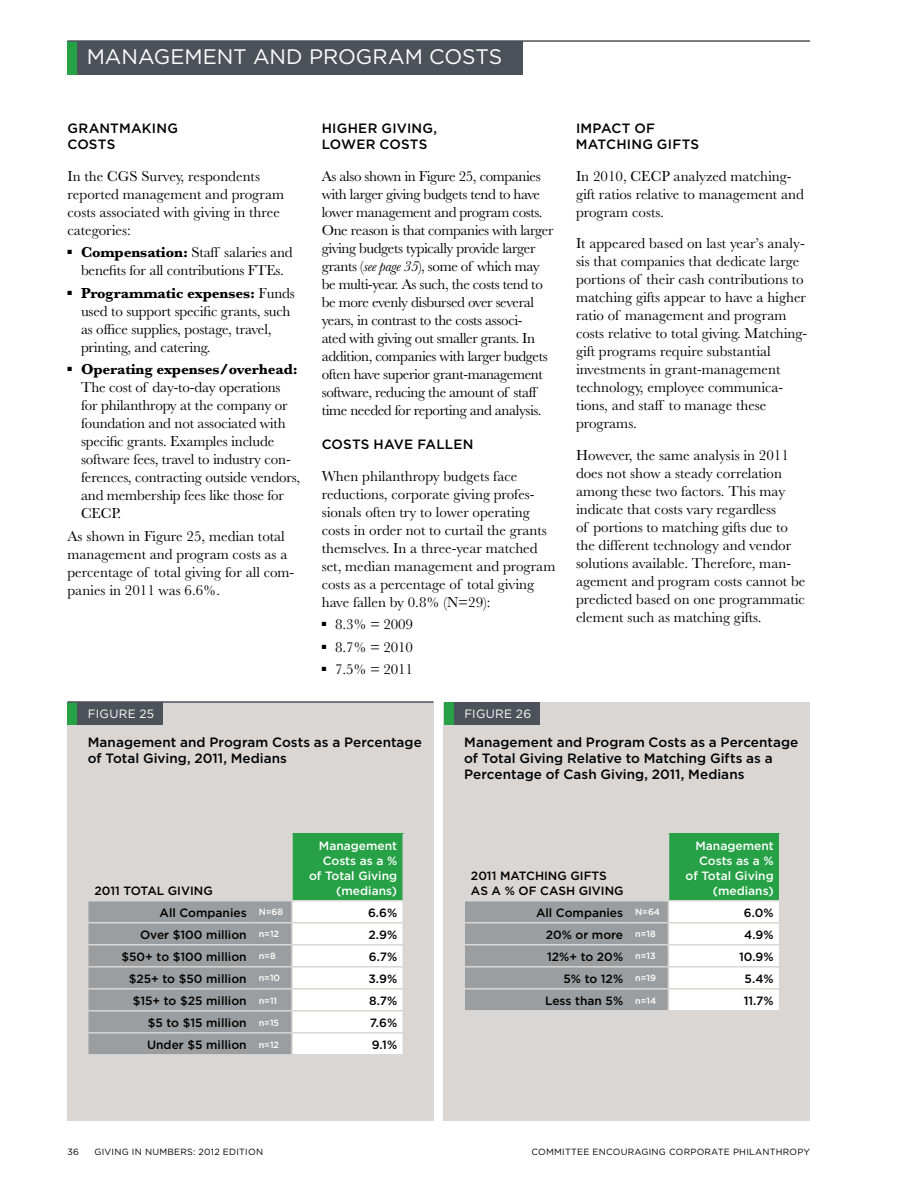
<style>
.page{position:relative;width:918px;height:1188px;background:#fff}
.page>*{position:absolute;margin:0;border:0;box-sizing:border-box;transform-origin:0 0}
.t1{font:21px "Gotham";color:#fff}
.t2{font:15px/18px "Baskerville";color:#000}
.t3{font:15px/18px "Baskerville";letter-spacing:-.025em;color:#000}
.t4{font:500 13.5px/16.2px "Gotham";letter-spacing:.005em;color:#000}
.t5{font:500 13.5px/16.5px "Gotham";letter-spacing:.025em;color:#000}
.t6{font:500 12px/15px "Gotham";color:#000}
.t7{font:500 12px/15px "Gotham";color:#fff;text-align:right}
.t8{font:12px "Gotham";letter-spacing:.025em;color:#fff}
.t9{font:9px "Gotham";letter-spacing:.025em;color:#000}
.s1{font-weight:700}
.s2{font-style:italic}
.s3{font-size:9px;color:#fff}
</style>
<div class="page">
<div style="left:68px;top:702px;width:366px;height:418px;background:#d9d6d4"></div>
<div style="left:444px;top:702px;width:366px;height:418px;background:#d9d6d4"></div>
<div style="left:68px;top:702px;width:10px;height:23px;background:#26a146"></div>
<div style="left:444px;top:702px;width:11px;height:23px;background:#26a146"></div>
<div style="left:68px;top:41px;width:10px;height:34px;background:#26a146"></div>
<hr style="left:68px;top:40px;width:742px;height:2px;background:#4d525a">
<div style="left:78px;top:41px;width:445px;height:34px;background:#4d525a"></div>
<div style="left:78px;top:702px;width:85px;height:23px;background:#4d525a"></div>
<div style="left:454px;top:702px;width:86px;height:23px;background:#4d525a"></div>
<hr style="left:68px;top:701px;width:366px;height:2px;background:#4d525a">
<div style="left:292px;top:834px;width:111px;height:67px;background:#26a146"></div>
<svg style="left:88px;top:901px;width:314px;height:153px;background:#bec0c1"></svg>
<hr style="left:291px;top:834px;width:2px;height:66px;background:#d9d6d4">
<hr style="left:402px;top:834px;width:2px;height:66px;background:#d9d6d4">
<hr style="left:292px;top:900px;width:112px;height:1px;background:#d9d6d4">
<hr style="left:292px;top:922px;width:112px;height:1px;background:#d9d6d4">
<hr style="left:292px;top:944px;width:112px;height:2px;background:#d9d6d4">
<hr style="left:292px;top:966px;width:112px;height:2px;background:#d9d6d4">
<hr style="left:292px;top:988px;width:112px;height:2px;background:#d9d6d4">
<hr style="left:292px;top:1010px;width:112px;height:2px;background:#d9d6d4">
<hr style="left:292px;top:1032px;width:112px;height:2px;background:#d9d6d4">
<hr style="left:291px;top:901px;width:2px;height:21px;background:#d9d6d4">
<hr style="left:88px;top:922px;width:165px;height:1px;background:#d9d6d4">
<hr style="left:253px;top:922px;width:39px;height:1px;background:#d9d6d4">
<hr style="left:291px;top:923px;width:2px;height:21px;background:#d9d6d4">
<hr style="left:88px;top:944px;width:165px;height:2px;background:#d9d6d4">
<hr style="left:253px;top:944px;width:39px;height:2px;background:#d9d6d4">
<hr style="left:291px;top:946px;width:2px;height:20px;background:#d9d6d4">
<hr style="left:88px;top:966px;width:165px;height:2px;background:#d9d6d4">
<hr style="left:253px;top:966px;width:39px;height:2px;background:#d9d6d4">
<hr style="left:291px;top:968px;width:2px;height:20px;background:#d9d6d4">
<hr style="left:88px;top:988px;width:165px;height:2px;background:#d9d6d4">
<hr style="left:253px;top:988px;width:39px;height:2px;background:#d9d6d4">
<hr style="left:291px;top:990px;width:2px;height:20px;background:#d9d6d4">
<hr style="left:88px;top:1010px;width:165px;height:2px;background:#d9d6d4">
<hr style="left:253px;top:1010px;width:39px;height:2px;background:#d9d6d4">
<hr style="left:291px;top:1012px;width:2px;height:20px;background:#d9d6d4">
<hr style="left:88px;top:1032px;width:165px;height:2px;background:#d9d6d4">
<hr style="left:253px;top:1032px;width:39px;height:2px;background:#d9d6d4">
<hr style="left:291px;top:1034px;width:2px;height:20px;background:#d9d6d4">
<div style="left:668px;top:834px;width:112px;height:67px;background:#26a146"></div>
<hr style="left:668px;top:834px;width:1px;height:66px;background:#d9d6d4">
<hr style="left:779px;top:834px;width:1px;height:66px;background:#d9d6d4">
<hr style="left:668px;top:900px;width:112px;height:1px;background:#d9d6d4">
<svg style="left:465px;top:901px;width:314px;height:109px;background:#bfc1c2"></svg>
<h1 class="t1" style="left:87px;top:45px;width:417px">MANAG EMENT AND PROGRAM COSTS</h1>
<p class="t5" style="left:68px;top:119px;width:110px">Grantmaking<br>Costs</p>
<p class="t2" style="left:68px;top:167px;width:218px">In the CGS Survey, respondents reported management and program costs associated with giving in three categories:</p>
<p class="t2" style="left:67px;top:243px;width:227px;text-align:center">■ <span class="s1">Compensation:</span> Staff salaries and benefits for all contributions FTEs.</p>
<p class="t2" style="left:81px;top:284px;width:215px;text-indent:-14px">■ <span class="s1">Programmatic expenses:</span> Funds used to support specific grants, such as office supplies, postage, travel, printing, and catering.</p>
<p class="t2" style="left:81px;top:360px;width:221px;text-indent:-14px">■ <span class="s1">Operating expenses/overhead:<br></span>The cost of day-to-day operations for philanthropy at the company or foundation and not associated with specific grants. Examples include software fees, travel to industry con&shy;ferences, contracting outside vendors, and membership fees like those for<br>CECP.</p>
<p class="t2" style="left:68px;top:527px;width:228px">As shown in Figure 25, median total management and program costs as a percentage of total giving for all com&shy;panies in 2011 was 6.6%.</p>
<p class="t4" style="left:322px;top:119px;width:117px">Higher Giving,<br>Lower</p>
<p class="t4" style="left:380px;top:136px;width:47px">Costs</p>
<p class="t3" style="left:322px;top:167px;width:233px">As also shown in Figure 25, companies with larger giving budgets tend to have lower management and program costs.<br>One reason is that companies with larger giving budgets typically provide larger grants (<span class="s2">see page 35</span>), some of which may be multi-year. As such, the costs tend to be more evenly disbursed over several years, in contrast to the costs associ-<br>ated with giving out smaller grants. In addition, companies with larger budgets often have superior grant-management software, reducing the amount of staff time needed for reporting and analysis.</p>
<p class="t4" style="left:322px;top:436px;width:153px">Costs Have Falle n</p>
<p class="t2" style="left:322px;top:467px;width:235px">When philanthropy budgets face reductions, corporate giving profes&shy;sionals often try to lower operating costs in order not to curtail the grants themselves. In a three-year matched set, median management and program costs as a percentage of total giving have fallen by 0.8% (N=29):</p>
<p class="t2" style="left:322px;top:615px;width:93px">■ 8.3% = 2009</p>
<p class="t2" style="left:322px;top:638px;width:93px">■ 8.7% = 2010</p>
<p class="t2" style="left:322px;top:660px;width:93px">■ 7.5% = 2011</p>
<p class="t8" style="left:88px;top:708px;width:68px">FIGURE 25</p>
<p class="t8" style="left:464px;top:708px;width:68px">FIGURE 26</p>
<p class="t4" style="left:576px;top:119px;width:123px">Im pact of<br>Matching Gifts</p>
<p class="t2" style="left:576px;top:167px;width:229px">In 2010, CECP analyzed matching&shy;gift ratios relative to management and program costs.</p>
<p class="t2" style="left:576px;top:234px;width:233px">It appeared based on last year’s analy&shy;sis that companies that dedicate large portions of their cash contributions to matching gifts appear to have a higher ratio of management and program costs relative to total giving. Matching&shy;gift programs require substantial investments in grant-management technology, employee communica&shy;tions, and staff to manage these programs.</p>
<p class="t2" style="left:576px;top:446px;width:231px">However, the same analysis in 2011 does not show a steady correlation among these two factors. This may indicate that costs vary regardless<br>of portions to matching gifts due to the different technology and vendor solutions available. Therefore, man&shy;agement and program costs cannot be predicted based on one programmatic element such as matching gifts.</p>
<p class="t4" style="left:88px;top:734px;width:336px">Management and Program Costs as a Percentage of Total Giving, 2011, Medians</p>
<p class="t4" style="left:464px;top:734px;width:336px">Management and Program Costs as a Percentage of Total Giving Relative to Matching Gifts as a<br>Percentage of Cash Giving, 2011, Medians</p>
<p class="t6" style="left:94px;top:883px;width:118px">2011 Total Giving</p>
<p class="t7" style="left:309px;top:838px;width:90px">Management<br>Costs as a % of Total Giving (medians)</p>
<p class="t6" style="left:160px;top:905px;width:125px">All Companies <span class="s3">N =68</span></p>
<p class="t6" style="left:368px;top:905px;width:31px">6.6%</p>
<p class="t6" style="left:140px;top:927px;width:141px">Over $100 million <span class="s3">n=12</span></p>
<p class="t6" style="left:369px;top:927px;width:30px">2.9%</p>
<p class="t6" style="left:121px;top:949px;width:156px">$50+ to $100 million <span class="s3">n=8</span></p>
<p class="t6" style="left:369px;top:949px;width:30px">6.7%</p>
<p class="t6" style="left:129px;top:971px;width:153px">$25+ to $50 million <span class="s3">n=10</span></p>
<p class="t6" style="left:369px;top:971px;width:30px">3.9%</p>
<p class="t6" style="left:133px;top:993px;width:146px">$15+ to $25 million <span class="s3">n=11</span></p>
<p class="t6" style="left:369px;top:993px;width:30px">8.7%</p>
<p class="t6" style="left:148px;top:1015px;width:133px">$5 to $15 million <span class="s3">n=15</span></p>
<p class="t6" style="left:370px;top:1015px;width:29px">7.6%</p>
<p class="t6" style="left:147px;top:1037px;width:134px">Under $5 million <span class="s3">n=12</span></p>
<p class="t6" style="left:372px;top:1037px;width:27px">9.1%</p>
<p class="t6" style="left:471px;top:868px;width:153px">2011 Matching Gifts as a % of Cash Giving</p>
<p class="t7" style="left:686px;top:838px;width:90px">Management<br>Costs as a % of Total Giving (medians)</p>
<p class="t6" style="left:536px;top:905px;width:126px">All Companies <span class="s3">N =64</span></p>
<p class="t6" style="left:744px;top:905px;width:31px">6.0%</p>
<p class="t6" style="left:546px;top:927px;width:112px">20% or more <span class="s3">n=18</span></p>
<p class="t6" style="left:744px;top:927px;width:31px">4.9%</p>
<p class="t6" style="left:547px;top:949px;width:110px">12%+ to 20% <span class="s3">n=13</span></p>
<p class="t6" style="left:739px;top:949px;width:36px">10.9%</p>
<p class="t6" style="left:563px;top:971px;width:94px">5% to 12% <span class="s3">n=19</span></p>
<p class="t6" style="left:745px;top:971px;width:31px">5.4%</p>
<p class="t6" style="left:545px;top:993px;width:113px">Less than 5% <span class="s3">n=14</span></p>
<p class="t6" style="left:744px;top:993px;width:31px">11.7%</p>
<p class="t9" style="left:68px;top:1147px;width:13px">36</p>
<p class="t9" style="left:94px;top:1147px;width:170px">GIVING IN NUMBERS: 2012 EDITION</p>
<p class="t9" style="left:532px;top:1147px;width:280px">COMMITTEE ENCOURAGING CORPORATE PHILANTHROPY</p>
</div>
